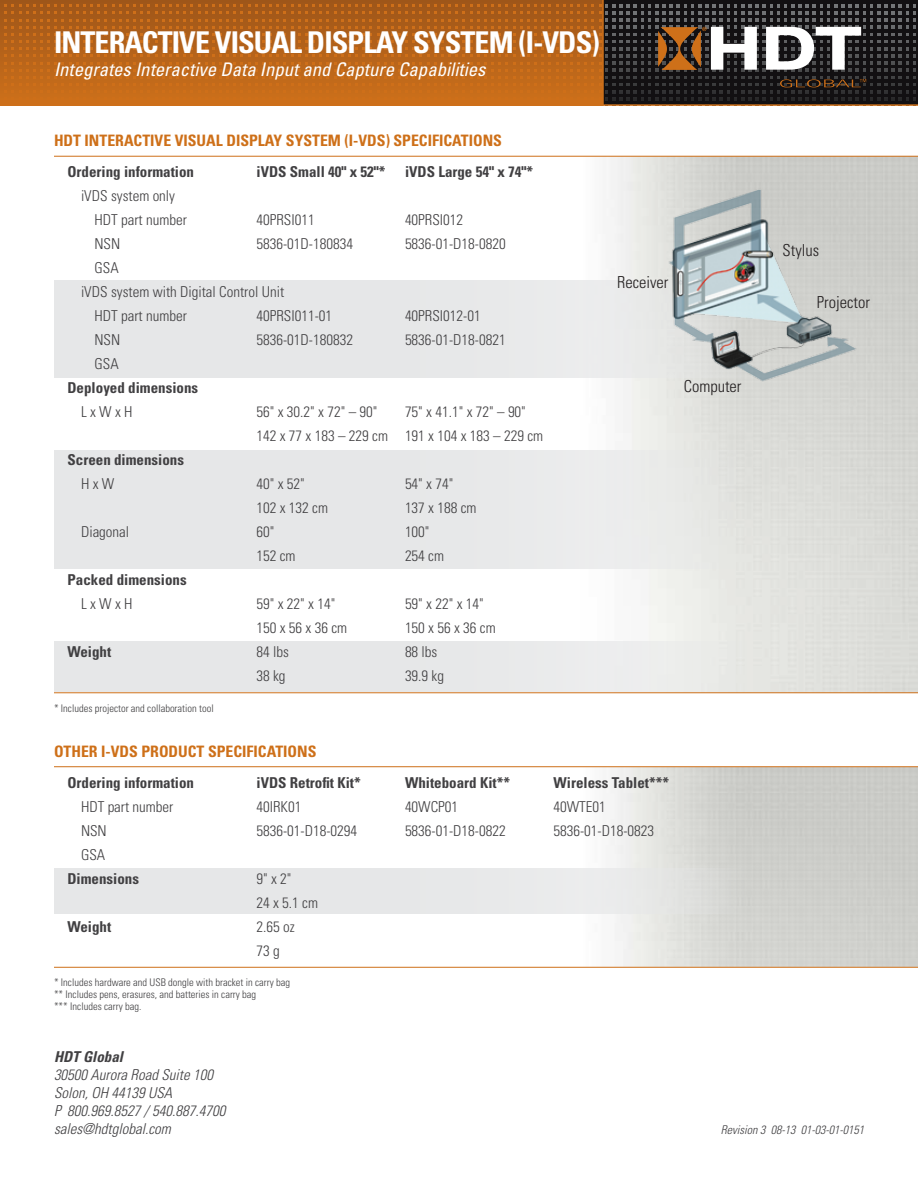
<style>
.page{position:relative;width:918px;height:1188px;background:#fff}
.page>*{position:absolute;margin:0;border:0;box-sizing:border-box;transform-origin:0 0}
.t1{font:700 condensed 30px "Univers LT Std";letter-spacing:-.03em;color:#fff}
.t2{font:italic condensed 18.75px "Univers LT Std";color:#fff}
.t3{font:300 condensed 16.5px "Univers LT Std";color:#231f20}
.t4{font:700 condensed 15.75px "Univers LT Std";color:#ce7019}
.t5{font:300 condensed 15px/24px "Univers LT Std";color:#414042}
.t6{font:700 condensed 15px "Univers LT Std";color:#414042}
.t7{font:italic 300 condensed 15px/18px "Univers LT Std";color:#414042}
.t8{font:italic 700 condensed 15px "Univers LT Std";color:#414042}
.t9{font:italic 300 condensed 12px "Univers LT Std";color:#414042}
.t10{font:300 condensed 10.5px/12px "Univers LT Std";color:#414042}
</style>
<div class="page">
<svg style="left:0;top:0;width:604px;height:106px;background:#a25819"></svg>
<svg style="left:4px;top:4px;width:912px;height:102px;background:#925825"></svg>
<div style="left:54px;top:281px;width:810px;height:97px;background:#e6e7e8"></div>
<div style="left:54px;top:450px;width:810px;height:119px;background:#e6e7e8"></div>
<div style="left:54px;top:642px;width:810px;height:50px;background:#e6e7e8"></div>
<svg style="left:54px;top:868px;width:810px;height:46px;background:#e2e3e3"></svg>
<hr style="left:54px;top:156px;width:864px;height:1px;background:#ce7019">
<hr style="left:54px;top:692px;width:864px;height:1px;background:#ce7019">
<hr style="left:54px;top:766px;width:864px;height:1px;background:#ce7019">
<hr style="left:54px;top:967px;width:864px;height:1px;background:#ce7019">
<img style="left:614px;top:180px;width:252px;height:204px">
<h1 class="t1" style="left:54px;top:24px;width:547px">Interactive Vi sual Display System (I-VDS)</h1>
<p class="t2" style="left:54px;top:57px;width:433px">Integrates Interactive Data Input and Capture Capabilities</p>
<p class="t4" style="left:54px;top:131px;width:450px">HDT Interactive Visual Display System (I-VDS) specifi cations</p>
<p class="t6" style="left:68px;top:163px;width:128px">Ordering information</p>
<p class="t6" style="left:256px;top:163px;width:131px">iVDS Small 40" x 52"*</p>
<p class="t6" style="left:405px;top:163px;width:130px">iVDS Large 54" x 74"*</p>
<p class="t5" style="left:94px;top:184px;width:94px;text-indent:-14px">iVDS system only<br>HDT part number</p>
<p class="t5" style="left:256px;top:208px;width:60px">40PRSI011</p>
<p class="t5" style="left:405px;top:208px;width:60px">40PRSI012</p>
<p class="t5" style="left:94px;top:232px;width:27px">NSN</p>
<p class="t5" style="left:256px;top:232px;width:98px">5836-01D-180834</p>
<p class="t5" style="left:405px;top:232px;width:102px">5836-01-D18-0820</p>
<p class="t5" style="left:94px;top:256px;width:26px">GSA</p>
<p class="t5" style="left:81px;top:280px;width:205px">iVDS system with Digital Control Unit</p>
<p class="t5" style="left:94px;top:304px;width:94px">HDT part number</p>
<p class="t5" style="left:256px;top:304px;width:77px">40PRSI011-01</p>
<p class="t5" style="left:405px;top:304px;width:77px">40PRSI012-01</p>
<p class="t5" style="left:94px;top:328px;width:27px">NSN</p>
<p class="t5" style="left:256px;top:328px;width:98px">5836-01D-180832</p>
<p class="t5" style="left:405px;top:328px;width:102px">5836-01-D18-0821</p>
<p class="t5" style="left:94px;top:352px;width:26px">GSA</p>
<p class="t6" style="left:68px;top:379px;width:132px">Deployed dimensions</p>
<p class="t5" style="left:81px;top:400px;width:53px">L x W x H</p>
<p class="t5" style="left:256px;top:400px;width:122px">56" x 30.2" x 72" – 90"</p>
<p class="t5" style="left:256px;top:400px;width:288px;text-indent:148px">75" x 41.1" x 72" – 90"<br>142 x 77 x 183 – 229 cm 191 x 104 x 183 – 229 cm</p>
<p class="t3" style="left:617px;top:272px;width:53px">Receiver</p>
<p class="t6" style="left:68px;top:451px;width:118px">Screen dimensions</p>
<p class="t5" style="left:81px;top:472px;width:35px">H x W</p>
<p class="t5" style="left:256px;top:472px;width:50px">40" x 52"</p>
<p class="t5" style="left:405px;top:472px;width:50px">54" x 74"</p>
<p class="t5" style="left:256px;top:496px;width:73px">102 x 132 cm</p>
<p class="t5" style="left:405px;top:496px;width:73px">137 x 188 cm</p>
<p class="t5" style="left:81px;top:520px;width:50px">Diagonal</p>
<p class="t5" style="left:256px;top:520px;width:19px">60"</p>
<p class="t5" style="left:405px;top:520px;width:26px">100"</p>
<p class="t5" style="left:256px;top:544px;width:41px">152 cm</p>
<p class="t5" style="left:405px;top:544px;width:41px">254 cm</p>
<p class="t6" style="left:68px;top:571px;width:121px">Packed dimensions</p>
<p class="t5" style="left:81px;top:592px;width:53px">L x W x H</p>
<p class="t5" style="left:256px;top:592px;width:80px">59" x 22" x 14"</p>
<p class="t5" style="left:405px;top:592px;width:80px">59" x 22" x 14"</p>
<p class="t5" style="left:256px;top:616px;width:92px">150 x 56 x 36 cm</p>
<p class="t5" style="left:405px;top:616px;width:92px">150 x 56 x 36 cm</p>
<p class="t6" style="left:68px;top:643px;width:45px">Weight</p>
<p class="t5" style="left:256px;top:640px;width:34px">84 lbs</p>
<p class="t5" style="left:405px;top:640px;width:34px">88 lbs</p>
<p class="t5" style="left:256px;top:664px;width:31px">38 kg</p>
<p class="t5" style="left:405px;top:664px;width:41px">39.9 kg</p>
<p class="t10" style="left:54px;top:702px;width:161px">* Includes projector and collaboration tool</p>
<p class="t4" style="left:54px;top:742px;width:264px">Other I-VDS Product specifications</p>
<p class="t6" style="left:68px;top:773px;width:128px">Ordering information</p>
<p class="t6" style="left:256px;top:773px;width:106px">iVDS Retrofit Kit*</p>
<p class="t6" style="left:405px;top:773px;width:106px">Whiteboard Kit**</p>
<p class="t6" style="left:554px;top:773px;width:117px">Wireless Tablet***</p>
<p class="t5" style="left:81px;top:794px;width:94px">HDT part number</p>
<p class="t5" style="left:256px;top:794px;width:46px">40IRK01</p>
<p class="t5" style="left:405px;top:794px;width:55px">40WCP01</p>
<p class="t5" style="left:554px;top:794px;width:54px">40WTE01</p>
<p class="t5" style="left:81px;top:818px;width:27px">NSN</p>
<p class="t5" style="left:256px;top:818px;width:102px">5836-01-D18-0294</p>
<p class="t5" style="left:405px;top:818px;width:102px">5836-01-D18-0822</p>
<p class="t5" style="left:554px;top:818px;width:102px">5836-01-D18-0823</p>
<p class="t5" style="left:81px;top:842px;width:26px">GSA</p>
<p class="t6" style="left:68px;top:869px;width:73px">Dimensions</p>
<p class="t5" style="left:256px;top:866px;width:63px">9" x 2"<br>24 x 5.1 cm</p>
<p class="t6" style="left:68px;top:917px;width:45px">Weight</p>
<p class="t5" style="left:256px;top:914px;width:40px">2.65 oz<br>73 g</p>
<p class="t10" style="left:54px;top:977px;width:238px">* Includes hardware and USB dongle with bracket in carry bag ** Includes pens, erasures, and batteries in carry bag<br>*** Includes carry bag.</p>
<p class="t8" style="left:54px;top:1047px;width:71px">HDT Global</p>
<p class="t7" style="left:54px;top:1066px;width:173px">30500 Aurora Road Suite 100<br>Solon, OH 44139 USA<br>P 800.969.8527 / 540.887.4700 sales@hdtglobal.com</p>
<p class="t3" style="left:684px;top:377px;width:59px">Computer</p>
<p class="t3" style="left:783px;top:241px;width:38px">Stylus</p>
<p class="t3" style="left:817px;top:293px;width:55px">Projector</p>
<p class="t9" style="left:721px;top:1123px;width:145px">Revision 3 08-13 01-03-01-0151</p>
</div>
